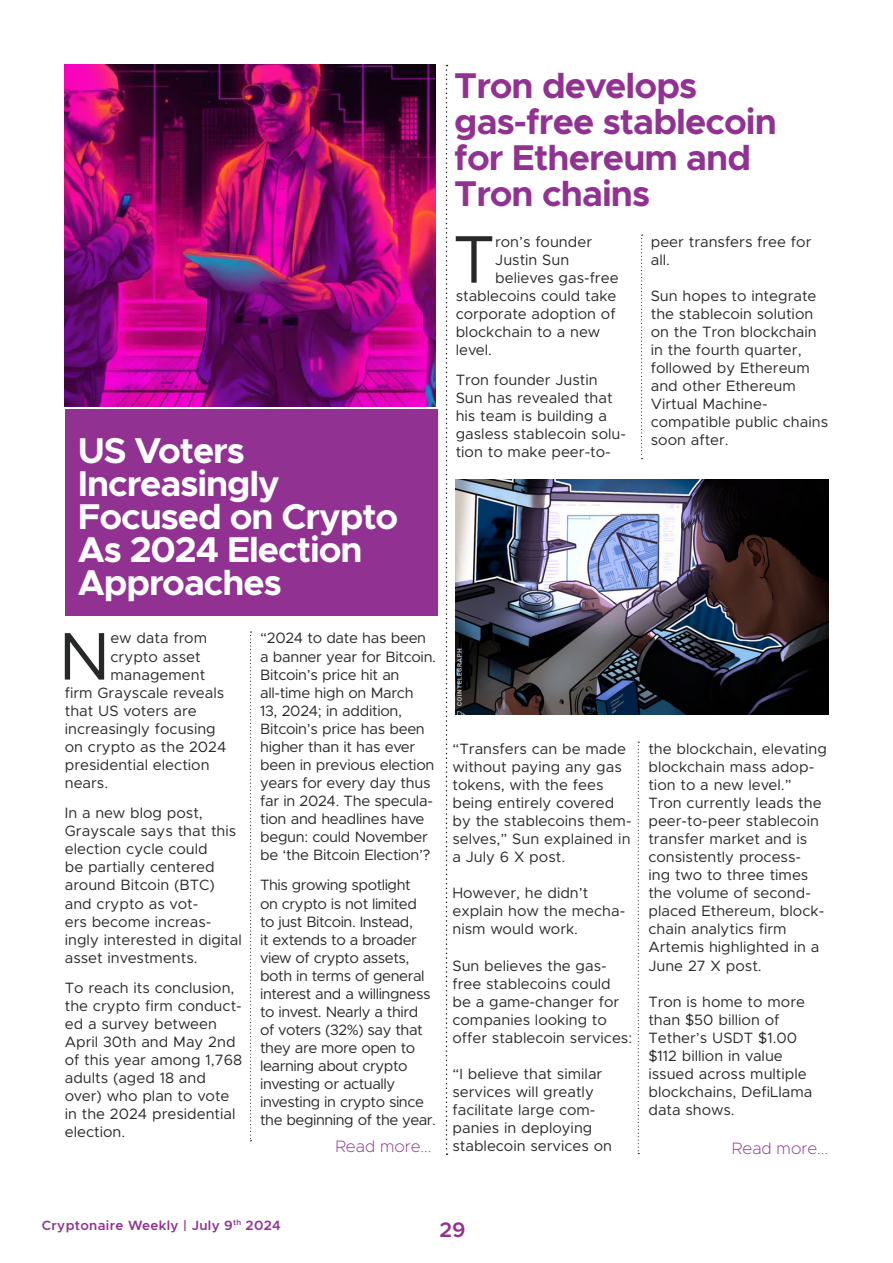
<style>
.page{position:relative;width:893px;height:1263px;background:#fff}
.page>*{position:absolute;margin:0;border:0;box-sizing:border-box;transform-origin:0 0}
.Body_paragraph{font:67.65px "Metropolis";color:#272928}
.t1{font:700 36px/33px "Metropolis";letter-spacing:-.03em;color:#fff}
.t2{font:700 36px/36px "Metropolis";letter-spacing:-.025em;color:#913293}
.t3{font:600 21px "Metropolis";color:#913293}
.t4{font:200 16.5px "Metropolis";color:#913293}
.Body_paragraph-2{font:15px/18px "Metropolis";color:#272928}
.Body_paragraph-3{font:15px/18px "Metropolis";letter-spacing:-.03em;color:#272928}
.Body_paragraph-4{font:15px/18px "Metropolis";letter-spacing:-.02em;color:#272928}
.t5{font:600 13.5px "Metropolis";letter-spacing:.025em;color:#913293}
</style>
<div class="page">
<svg style="left:641px;top:235px;width:2px;height:224px"></svg>
<svg style="left:638px;top:742px;width:1px;height:412px"></svg>
<div style="left:65px;top:409px;width:372px;height:207px;background:#913293"></div>
<img style="left:65px;top:65px;width:371px;height:341px">
<img style="left:455px;top:480px;width:373px;height:235px">
<svg style="left:446px;top:65px;width:1px;height:1090px"></svg>
<svg style="left:250px;top:631px;width:2px;height:510px"></svg>
<p class="t1" style="left:78px;top:434px;width:169px">US Voters</p>
<p class="t1" style="left:78px;top:467px;width:203px">Increasingly</p>
<p class="t1" style="left:78px;top:500px;width:322px">Focused on Crypto<br>As 2024 Election</p>
<p class="t1" style="left:78px;top:566px;width:206px">Approaches</p>
<p class="Body_paragraph" style="left:58px;top:614px;width:54px">N</p>
<p class="Body_paragraph-2" style="left:111px;top:629px;width:98px">ew data from</p>
<p class="Body_paragraph-2" style="left:111px;top:647px;width:92px">crypto asset</p>
<p class="Body_paragraph-2" style="left:111px;top:665px;width:96px">management</p>
<p class="Body_paragraph-2" style="left:65px;top:683px;width:161px">firm Grayscale reveals</p>
<p class="Body_paragraph-2" style="left:65px;top:701px;width:133px">that US voters are</p>
<p class="Body_paragraph-2" style="left:65px;top:720px;width:152px">increasingly focusing</p>
<p class="Body_paragraph-2" style="left:65px;top:738px;width:163px">on crypto as the 2024</p>
<p class="Body_paragraph-2" style="left:65px;top:756px;width:146px">presidential election</p>
<p class="Body_paragraph-2" style="left:65px;top:774px;width:45px">nears.</p>
<p class="Body_paragraph-2" style="left:65px;top:804px;width:179px">In a new blog post,<br>Grayscale says that this election cycle could<br>be partially centered around Bitcoin (BTC) and crypto as vot-<br>ers become increas&shy;ingly interested in digital asset investments.</p>
<p class="Body_paragraph-2" style="left:65px;top:979px;width:179px">To reach its conclusion, the crypto firm conduct&shy;ed a survey between<br>April 30th and May 2nd of this year among 1,768 adults (aged 18 and over) who plan to vote in the 2024 presidential election.</p>
<p class="Body_paragraph-4" style="left:260px;top:629px;width:177px">“2024 to date has been a banner year for Bitcoin.<br>Bitcoin’s price hit an all-time high on March<br>13, 2024; in addition,<br>Bitcoin’s price has been higher than it has ever been in previous election years for every day thus far in 2024. The specula&shy;tion and headlines have begun: could November be ‘the Bitcoin Election’?</p>
<p class="Body_paragraph-3" style="left:260px;top:876px;width:177px">This growing spotlight<br>on crypto is not limited<br>to just Bitcoin. Instead,<br>it extends to a broader view of crypto assets, both in terms of general interest and a willingness to invest. Nearly a third of voters (32%) say that they are more open to learning about crypto investing or actually investing in crypto since the beginning of the year.</p>
<p class="t4" style="left:335px;top:1136px;width:98px">Read more...</p>
<p class="t2" style="left:454px;top:67px;width:244px">Tron develops</p>
<p class="t2" style="left:454px;top:103px;width:324px">gas-free stablecoin for Ethereum and<br>Tron chains</p>
<p class="Body_paragraph" style="left:453px;top:217px;width:44px">T</p>
<p class="Body_paragraph-2" style="left:495px;top:232px;width:98px">ron’s founder</p>
<p class="Body_paragraph-2" style="left:651px;top:232px;width:162px">peer transfers free for all.</p>
<p class="Body_paragraph-2" style="left:651px;top:287px;width:179px">Sun hopes to integrate the stablecoin solution on the Tron blockchain in the fourth quarter, followed by Ethereum and other Ethereum<br>Virtual Machine&shy;compatible public chains soon after.</p>
<p class="Body_paragraph-2" style="left:495px;top:250px;width:75px">Justin Sun</p>
<p class="Body_paragraph-2" style="left:495px;top:268px;width:125px">believes gas-free</p>
<p class="Body_paragraph-2" style="left:456px;top:287px;width:162px">stablecoins could take</p>
<p class="Body_paragraph-2" style="left:456px;top:305px;width:161px">corporate adoption of</p>
<p class="Body_paragraph-2" style="left:456px;top:323px;width:146px">blockchain to a new</p>
<p class="Body_paragraph-2" style="left:456px;top:341px;width:38px">level.</p>
<p class="Body_paragraph-2" style="left:456px;top:371px;width:172px">Tron founder Justin<br>Sun has revealed that his team is building a gasless stablecoin solu&shy;tion to make peer-to-</p>
<p class="Body_paragraph-2" style="left:452px;top:739px;width:181px">“Transfers can be made without paying any gas tokens, with the fees being entirely covered by the stablecoins them&shy;selves,” Sun explained in a July 6 X post.</p>
<p class="Body_paragraph-2" style="left:452px;top:884px;width:174px">However, he didn’t explain how the mecha&shy;nism would work.</p>
<p class="Body_paragraph-2" style="left:452px;top:956px;width:181px">Sun believes the gas&shy;free stablecoins could be a game-changer for companies looking to offer stablecoin services:</p>
<p class="Body_paragraph-2" style="left:452px;top:1065px;width:161px">“I believe that similar services will greatly facilitate large com&shy;panies in deploying stablecoin services on</p>
<p class="Body_paragraph-2" style="left:648px;top:739px;width:180px">the blockchain, elevating blockchain mass adop&shy;tion to a new level.”</p>
<p class="Body_paragraph-2" style="left:648px;top:794px;width:177px">Tron currently leads the peer-to-peer stablecoin transfer market and is consistently process&shy;ing two to three times the volume of second&shy;placed Ethereum, block&shy;chain analytics firm<br>Artemis highlighted in a<br>June 27 X post.</p>
<p class="Body_paragraph-2" style="left:648px;top:992px;width:166px">Tron is home to more than $50 billion of<br>Tether’s USDT $1.00 $112 billion in value issued across multiple blockchains, DefiLlama data shows.</p>
<p class="t4" style="left:732px;top:1138px;width:98px">Read more...</p>
<p class="t5" style="left:42px;top:1217px;width:241px">Cryptonaire Weekly | July 9<sup>th</sup> 2024</p>
<h3 class="t3" style="left:440px;top:1216px;width:28px">29</h3>
</div>
